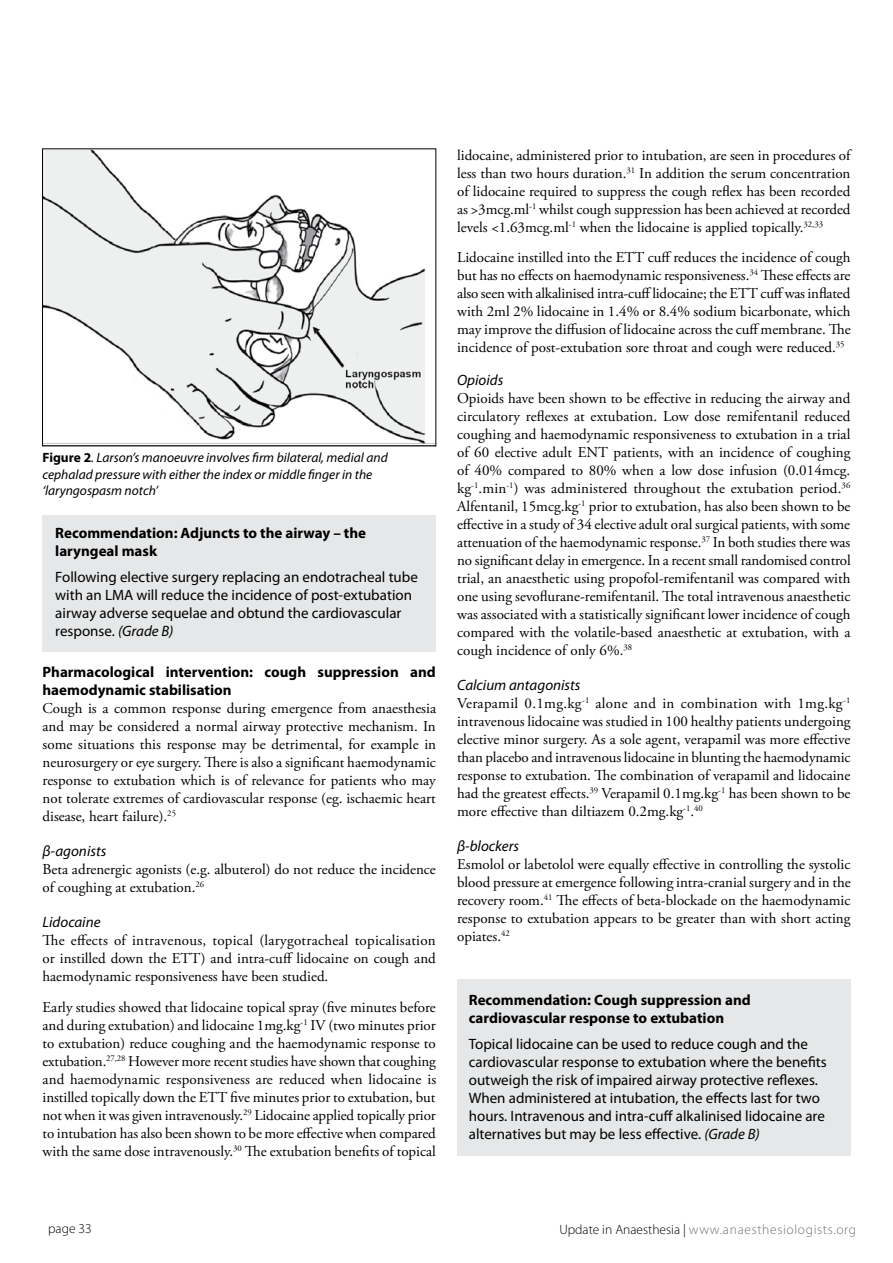
<style>
.page{position:relative;width:893px;height:1263px;background:#fff}
.page>*{position:absolute;margin:0;border:0;box-sizing:border-box;transform-origin:0 0}
.t1{font:15px/18px "Adobe Garamond Pro";color:#000;text-align:justify}
.t2{font:15px/18px "Myriad Pro";color:#000}
.t3{font:700 15px/18px "Myriad Pro";color:#000}
.t4{font:italic 15px "Myriad Pro";color:#000}
.t5{font:italic 13.5px/16.2px "Myriad Pro";color:#000}
.t6{font:300 13.5px "Myriad Pro";letter-spacing:.05em;color:#6d6f71}
.t7{font:300 13.5px "Myriad Pro";color:#000}
.s1{font-weight:700;font-style:normal}
.s2{font-style:italic}
.s3{color:#000}
</style>
<div class="page">
<div style="left:43px;top:515px;width:393px;height:136px;background:#e6e7e8"></div>
<div style="left:457px;top:980px;width:393px;height:176px;background:#e6e7e8"></div>
<img style="left:44px;top:150px;width:390px;height:294px">
<div style="left:42px;top:148px;width:394px;height:298px;border:1px solid #000"></div>
<p class="t5" style="left:43px;top:449px;width:347px"><span class="s1">Figure 2</span>. Larson’s manoeuvre involves firm bilateral, medial and cephalad pressure with either the index or middle finger in the ‘laryngospasm notch’</p>
<p class="t3" style="left:55px;top:523px;width:312px">Recommendation: Adjuncts to the airway – the laryngeal mask</p>
<p class="t2" style="left:55px;top:568px;width:364px">Following elective surgery replacing an endotracheal tube with an LMA will reduce the incidence of post-extubation airway adverse sequelae and obtund the cardiovascular response. <span class="s2">(Grade B)</span></p>
<p class="t3" style="left:43px;top:662px;width:395px">Pharmacological intervention: cough suppression and haemodynamic stabilisation</p>
<p class="t1" style="left:43px;top:700px;width:395px">Cough is a common response during emergence from anaesthesia and may be considered a normal airway protective mechanism. In some situations this response may be detrimental, for example in neurosurgery or eye surgery. There is also a significant haemodynamic response to extubation which is of relevance for patients who may not tolerate extremes of cardiovascular response (eg. ischaemic heart disease, heart failure).<sup>25</sup></p>
<p class="t4" style="left:43px;top:842px;width:65px">β-agonists</p>
<p class="t1" style="left:43px;top:861px;width:395px">Beta adrenergic agonists (e.g. albuterol) do not reduce the incidence of coughing at extubation.<sup>26</sup></p>
<p class="t4" style="left:43px;top:913px;width:60px">Lidocaine</p>
<p class="t1" style="left:43px;top:932px;width:395px">The effects of intravenous, topical (larygotracheal topicalisation or instilled down the ETT) and intra-cuff lidocaine on cough and haemodynamic responsiveness have been studied.</p>
<p class="t1" style="left:43px;top:999px;width:395px">Early studies showed that lidocaine topical spray (five minutes before and during extubation) and lidocaine 1mg.kg<sup>-1</sup> IV (two minutes prior to extubation) reduce coughing and the haemodynamic response to extubation.<sup>27,28</sup> However more recent studies have shown that coughing and haemodynamic responsiveness are reduced when lidocaine is instilled topically down the ETT five minutes prior to extubation, but not when it was given intravenously.<sup>29</sup> Lidocaine applied topically prior to intubation has also been shown to be more effective when compared with the same dose intravenously.<sup>30</sup> The extubation benefits of topical</p>
<p class="t1" style="left:457px;top:146px;width:395px">lidocaine, administered prior to intubation, are seen in procedures of less than two hours duration.<sup>31</sup> In addition the serum concentration of lidocaine required to suppress the cough reflex has been recorded as &gt;3mcg.ml<sup>-1</sup> whilst cough suppression has been achieved at recorded levels &lt;1.63mcg.ml<sup>-1</sup> when the lidocaine is applied topically.<sup>32,33</sup></p>
<p class="t1" style="left:457px;top:249px;width:395px">Lidocaine instilled into the ETT cuff reduces the incidence of cough but has no effects on haemodynamic responsiveness.<sup>34</sup> These effects are also seen with alkalinised intra-cuff lidocaine; the ETT cuff was inflated with 2ml 2% lidocaine in 1.4% or 8.4% sodium bicarbonate, which may improve the diffusion of lidocaine across the cuff membrane. The incidence of post-extubation sore throat and cough were reduced.<sup>35</sup></p>
<p class="t4" style="left:457px;top:371px;width:48px">Opioids</p>
<p class="t1" style="left:457px;top:390px;width:395px">Opioids have been shown to be effective in reducing the airway and circulatory reflexes at extubation. Low dose remifentanil reduced coughing and haemodynamic responsiveness to extubation in a trial of 60 elective adult ENT patients, with an incidence of coughing of 40% compared to 80% when a low dose infusion (0.014mcg. kg<sup>-1</sup>.min<sup>-1</sup>) was administered throughout the extubation period.<sup>36<br></sup>Alfentanil, 15mcg.kg<sup>-1</sup> prior to extubation, has also been shown to be effective in a study of 34 elective adult oral surgical patients, with some attenuation of the haemodynamic response.<sup>37</sup> In both studies there was no significant delay in emergence. In a recent small randomised control trial, an anaesthetic using propofol-remifentanil was compared with one using sevoflurane-remifentanil. The total intravenous anaesthetic was associated with a statistically significant lower incidence of cough compared with the volatile-based anaesthetic at extubation, with a cough incidence of only 6%.<sup>38</sup></p>
<p class="t4" style="left:457px;top:676px;width:125px">Calcium antagonists</p>
<p class="t1" style="left:457px;top:695px;width:395px">Verapamil 0.1mg.kg<sup>-1</sup> alone and in combination with 1mg.kg<sup>-1 </sup>intravenous lidocaine was studied in 100 healthy patients undergoing elective minor surgery. As a sole agent, verapamil was more effective than placebo and intravenous lidocaine in blunting the haemodynamic response to extubation. The combination of verapamil and lidocaine had the greatest effects.<sup>39</sup> Verapamil 0.1mg.kg<sup>-1</sup> has been shown to be more effective than diltiazem 0.2mg.kg<sup>-1</sup>.<sup>40</sup></p>
<p class="t4" style="left:457px;top:837px;width:63px">β-blockers</p>
<p class="t1" style="left:457px;top:856px;width:395px">Esmolol or labetolol were equally effective in controlling the systolic blood pressure at emergence following intra-cranial surgery and in the recovery room.<sup>41</sup> The effects of beta-blockade on the haemodynamic response to extubation appears to be greater than with short acting opiates.<sup>42</sup></p>
<p class="t3" style="left:469px;top:990px;width:283px">Recommendation: Cough suppression and cardiovascular response to extubation</p>
<p class="t2" style="left:469px;top:1035px;width:359px">Topical lidocaine can be used to reduce cough and the cardiovascular response to extubation where the benefits outweigh the risk of impaired airway protective reflexes.<br>When administered at intubation, the effects last for two hours. Intravenous and intra-cuff alkalinised lidocaine are alternatives but may be less effective. <span class="s2">(Grade B)</span></p>
<p class="t7" style="left:48px;top:1221px;width:45px">page 33</p>
<p class="t6" style="left:559px;top:1221px;width:298px"><span class="s3">Update in Anaesthesia |</span> www.anaesthesiologists.org</p>
</div>
